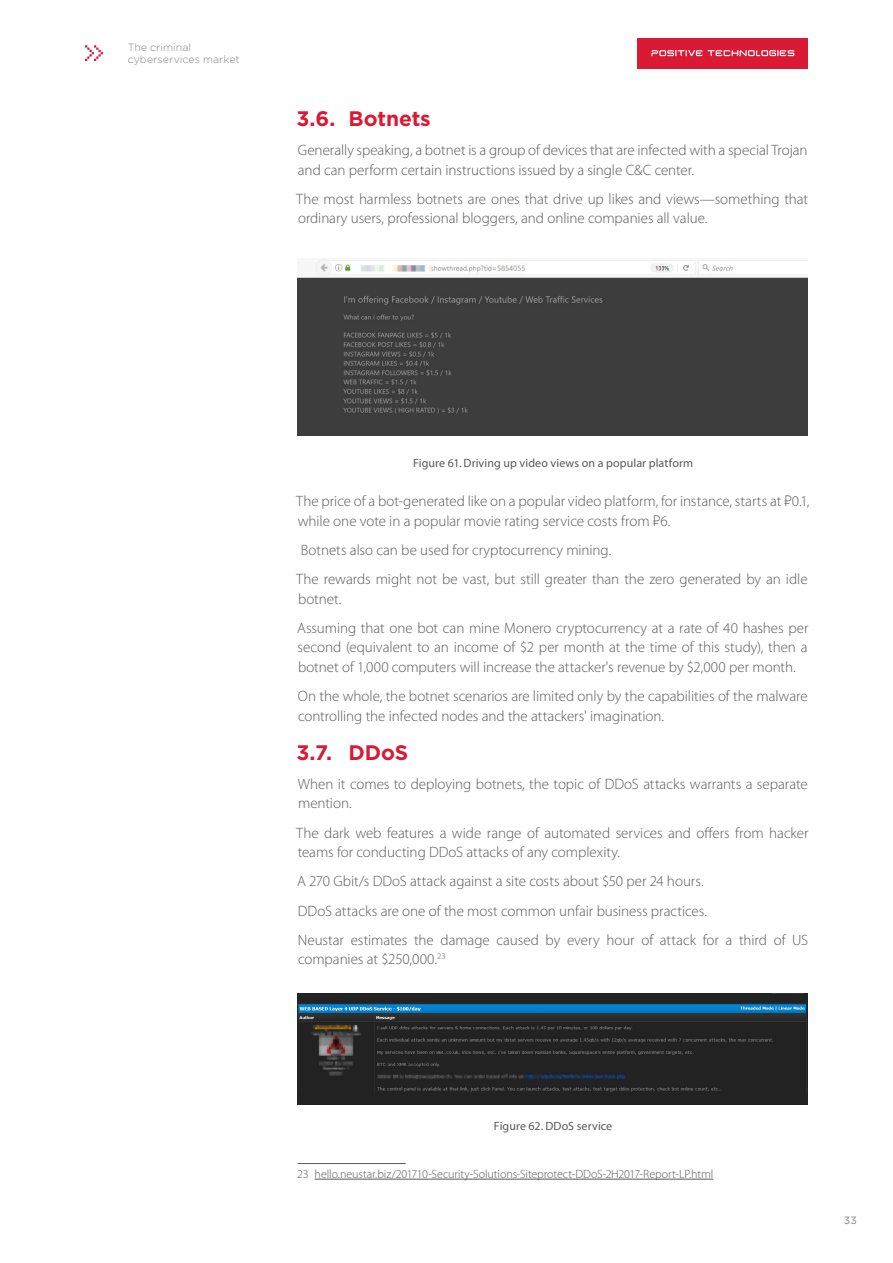
<style>
.page{position:relative;width:893px;height:1263px;background:#fff}
.page>*{position:absolute;margin:0;border:0;box-sizing:border-box;transform-origin:0 0}
.t1{font:700 21px "Gotham Pro";letter-spacing:-.005em;color:#da1a35}
.t2{font:300 15px/19.5px "Myriad Pro";letter-spacing:-.005em;color:#58595b}
.t3{font:300 12px "Myriad Pro";letter-spacing:-.005em;color:#58595b}
.t4{font:12px "Myriad Pro";letter-spacing:.01em;color:#58595b}
.t5{font:300 10.5px/12.6px "Gotham Pro";letter-spacing:.01em;color:#808285}
.t6{font:10.5px "Gotham Pro";color:#808285}
.s1{font-family:"Segoe UI"}
</style>
<div class="page">
<hr style="left:298px;top:1163px;width:108px;height:1px;background:#58595b">
<hr style="left:315px;top:1179px;width:398px;height:1px;background:#58595b">
<img style="left:298px;top:259px;width:510px;height:176px">
<img style="left:298px;top:993px;width:510px;height:111px">
<div style="left:638px;top:38px;width:170px;height:30px;background:#da1a35"></div>
<svg style="left:651px;top:50px;width:143px;height:6px"></svg>
<svg style="left:85px;top:45px;width:18px;height:16px"></svg>
<p class="t5" style="left:128px;top:41px;width:114px">The criminal cyberservices market</p>
<h1 class="t1" style="left:296px;top:106px;width:136px">3.6. Botnets</h1>
<p class="t2" style="left:298px;top:141px;width:511px">Generally speaking, a botnet is a group of devices that are infected with a special Trojan and can perform certain instructions issued by a single C&amp;C center.</p>
<p class="t2" style="left:296px;top:189px;width:513px">The most harmless botnets are ones that drive up likes and views—something that ordinary users, professional bloggers, and online companies all value.</p>
<p class="t4" style="left:413px;top:456px;width:282px">Figure 61. Driving up video views on a popular platform</p>
<p class="t2" style="left:296px;top:492px;width:515px">The price of a bot-generated like on a popular video platform, for instance, starts at <span class="s1">₽</span>0.1, while one vote in a popular movie rating service costs from <span class="s1">₽</span>6.</p>
<p class="t2" style="left:296px;top:535px;width:513px;line-height:29.2px;text-indent:5px">Botnets also can be used for cryptocurrency mining.<br>The rewards might not be vast, but still greater than the zero generated by an idle</p>
<p class="t2" style="left:297px;top:584px;width:513px;line-height:29.2px">botnet.<br>Assuming that one bot can mine Monero cryptocurrency at a rate of 40 hashes per</p>
<p class="t2" style="left:298px;top:638px;width:511px">second (equivalent to an income of $2 per month at the time of this study), then a botnet of 1,000 computers will increase the attacker's revenue by $2,000 per month.</p>
<p class="t2" style="left:298px;top:687px;width:511px">On the whole, the botnet scenarios are limited only by the capabilities of the malware controlling the infected nodes and the attackers' imagination.</p>
<h1 class="t1" style="left:296px;top:740px;width:113px">3.7. DDoS</h1>
<p class="t2" style="left:298px;top:774px;width:511px">When it comes to deploying botnets, the topic of DDoS attacks warrants a separate mention.</p>
<p class="t2" style="left:296px;top:823px;width:514px">The dark web features a wide range of automated services and offers from hacker teams for conducting DDoS attacks of any complexity.</p>
<p class="t2" style="left:297px;top:867px;width:513px;line-height:29.2px">A 270 Gbit/s DDoS attack against a site costs about $50 per 24 hours.<br>DDoS attacks are one of the most common unfair business practices.<br>Neustar estimates the damage caused by every hour of attack for a third of US</p>
<p class="t2" style="left:298px;top:950px;width:149px">companies at $250,000.<sup>23</sup></p>
<p class="t4" style="left:494px;top:1119px;width:120px">Figure 62. DDoS service</p>
<p class="t3" style="left:297px;top:1167px;width:418px">23 hello.neustar.biz/201710-Security-Solutions-Siteprotect-DDoS-2H2017-Report-LP.html</p>
<p class="t6" style="left:844px;top:1215px;width:15px">33</p>
</div>
